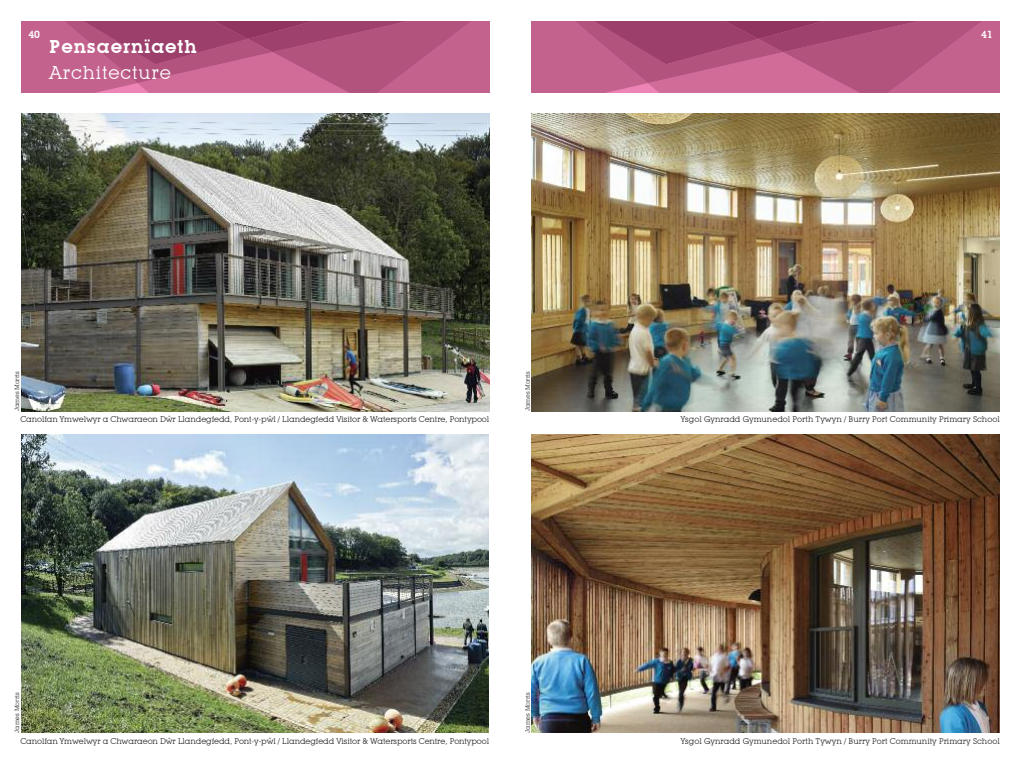
<style>
.page{position:relative;width:1021px;height:766px;background:#fff}
.page>*{position:absolute;margin:0;border:0;box-sizing:border-box;transform-origin:0 0}
.t1{font:600 18px "Lubalin Graph IT Cby BT";letter-spacing:.05em;color:#fff}
.t2{font:18px "Lubalin Graph IT Cby BT";letter-spacing:.05em;color:#fff}
.t3{font:600 10px "Lubalin Graph IT Cby BT";color:#fff}
.t4{font:8px "Lubalin Graph IT Cby BT";letter-spacing:-.01em;color:#272627}
.t5{font:6px "Lubalin Graph IT Cby BT";color:#272627}
</style>
<div class="page">
<svg style="left:531px;top:21px;width:468px;height:71px;background:#b75783"></svg>
<img style="left:531px;top:113px;width:468px;height:298px">
<img style="left:531px;top:435px;width:468px;height:297px">
<img style="left:21px;top:113px;width:468px;height:298px">
<img style="left:21px;top:435px;width:467px;height:297px">
<svg style="left:21px;top:21px;width:468px;height:71px;background:#b75783"></svg>
<p class="t3" style="left:28px;top:28px;width:13px">40</p>
<h1 class="t1" style="left:50px;top:35px;width:149px">Pensaernïaeth</h1>
<h1 class="t2" style="left:50px;top:61px;width:123px">Architecture</h1>
<p class="t3" style="left:981px;top:28px;width:13px">41</p>
<p class="t5" style="left:13px;top:411px;width:42px;rotate:-90deg">James Morris</p>
<p class="t5" style="left:524px;top:411px;width:42px;rotate:-90deg">James Morris</p>
<p class="t4" style="left:20px;top:414px;width:470px">Canolfan Ymwelwyr a Chwaraeon Dwˆ r Llandegfedd, Pont-y-pwˆ l / Llandegfedd Visitor &amp; Watersports Centre, Pontypool</p>
<p class="t4" style="left:681px;top:414px;width:320px">Ysgol Gynradd Gymunedol Porth Tywyn / Burry Port Community Primary School</p>
<p class="t5" style="left:13px;top:732px;width:42px;rotate:-90deg">James Morris</p>
<p class="t5" style="left:524px;top:732px;width:42px;rotate:-90deg">James Morris</p>
<p class="t4" style="left:20px;top:736px;width:470px">Canolfan Ymwelwyr a Chwaraeon Dwˆ r Llandegfedd, Pont-y-pwˆ l / Llandegfedd Visitor &amp; Watersports Centre, Pontypool</p>
<p class="t4" style="left:681px;top:736px;width:320px">Ysgol Gynradd Gymunedol Porth Tywyn / Burry Port Community Primary School</p>
</div>
